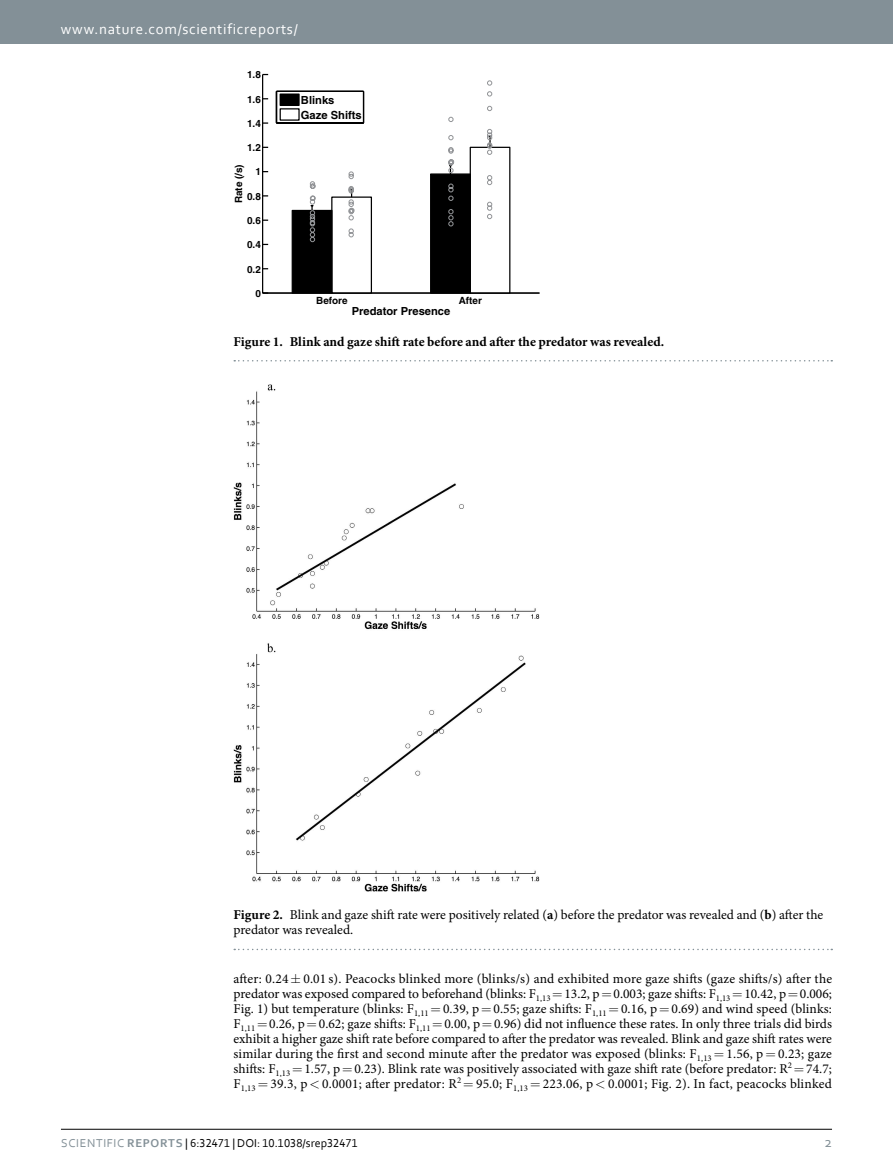
<style>
.page{position:relative;width:893px;height:1174px;background:#fff}
.page>*{position:absolute;margin:0;border:0;box-sizing:border-box;transform-origin:0 0}
.t1{font:15px "Corbel";letter-spacing:.045em;color:#fff}
.t2{font:15px "Corbel";color:#839097}
.t3{font:13.5px/15px "Minion Pro";color:#000;text-align:justify}
.t4{font:700 13.5px "Minion Pro";color:#000}
.t5{font:12px "Corbel";color:#000}
.t6{font:700 11.1px/14.7px "Helvetica";color:#000}
.t7{font:700 9.9px "Helvetica";color:#000}
.s1{font-weight:700}
.s2{color:#839097}
.s3{font-weight:700;color:#839097}
</style>
<div class="page">
<div style="left:0;top:0;width:893px;height:43px;background:#839097"></div>
<hr style="left:61px;top:1129px;width:771px;height:1px;background:#000">
<hr style="left:262px;top:75px;width:1px;height:218px;background:#000">
<hr style="left:263px;top:292px;width:276px;height:2px;background:#000">
<div style="left:331px;top:196px;width:41px;height:98px;background:#fff;border:1px solid #000"></div>
<div style="left:470px;top:147px;width:40px;height:147px;background:#fff;border:1px solid #000"></div>
<div style="left:292px;top:210px;width:40px;height:84px;background:#000"></div>
<div style="left:430px;top:173px;width:41px;height:121px;background:#000;border:1px solid #000"></div>
<hr style="left:263px;top:293px;width:276px;height:1px;background:#000">
<svg style="left:310px;top:181px;width:6px;height:8px"></svg>
<svg style="left:310px;top:196px;width:6px;height:46px"></svg>
<svg style="left:349px;top:80px;width:143px;height:157px"></svg>
<div style="left:276px;top:91px;width:88px;height:33px;background:#fff;border:1px solid #fff"></div>
<hr style="left:363px;top:91px;width:1px;height:32px;background:#000">
<hr style="left:276px;top:91px;width:1px;height:32px;background:#000">
<hr style="left:276px;top:91px;width:88px;height:1px;background:#000">
<hr style="left:276px;top:122px;width:88px;height:2px;background:#000">
<div style="left:280px;top:94px;width:19px;height:11px;background:#000"></div>
<div style="left:280px;top:93px;width:20px;height:13px;border:1px solid #000"></div>
<svg style="left:234px;top:360px;width:598px;height:1px"></svg>
<img style="left:233px;top:385px;width:306px;height:506px">
<svg style="left:234px;top:948px;width:598px;height:2px"></svg>
<p class="t1" style="left:61px;top:19px;width:238px">www.nature.com/scientificreports/</p>
<p class="t7" style="left:247px;top:69px;width:15px">1.8</p>
<p class="t7" style="left:247px;top:93px;width:15px">1.6</p>
<p class="t7" style="left:247px;top:117px;width:15px">1.4</p>
<p class="t7" style="left:247px;top:142px;width:15px">1.2</p>
<p class="t7" style="left:232px;top:203px;width:41px;rotate:-90deg">Rate (/s)</p>
<p class="t7" style="left:255px;top:166px;width:7px">1</p>
<p class="t7" style="left:247px;top:190px;width:15px">0.8</p>
<p class="t7" style="left:247px;top:214px;width:15px">0.6</p>
<p class="t7" style="left:247px;top:239px;width:15px">0.4</p>
<p class="t7" style="left:247px;top:263px;width:15px">0.2</p>
<p class="t7" style="left:255px;top:287px;width:7px">0</p>
<p class="t6" style="left:301px;top:92px;width:62px">Blinks<br>Gaze Shifts</p>
<p class="t7" style="left:316px;top:295px;width:33px">Before</p>
<p class="t7" style="left:459px;top:295px;width:25px">After</p>
<p class="t6" style="left:352px;top:304px;width:100px">Predator Presence</p>
<p class="t4" style="left:233px;top:332px;width:432px">Figure 1. Blink and gaze shift rate before and after the predator was revealed.</p>
<p class="t3" style="left:233px;top:907px;width:591px"><span class="s1">Figure 2.</span> Blink and gaze shift rate were positively related (<span class="s1">a</span>) before the predator was revealed and (<span class="s1">b</span>) after the predator was revealed.</p>
<p class="t3" style="left:233px;top:971px;width:600px">after: 0.24 0.01 s). Peacocks blinked more (blinks/s) and exhibited more gaze shifts (gaze shifts/s) after the predator was exposed compared to beforehand (blinks: F<sub>1,13</sub> 13.2, p 0.003; gaze shifts: F<sub>1,13</sub> 10.42, p 0.006; Fig. 1) but temperature (blinks: F<sub>1,11</sub> 0.39, p 0.55; gaze shifts: F<sub>1,11</sub> 0.16, p 0.69) and wind speed (blinks:<br>F<sub>1,11</sub> 0.26, p 0.62; gaze shifts: F<sub>1,11</sub> 0.00, p 0.96) did not influence these rates. In only three trials did birds exhibit a higher gaze shift rate before compared to after the predator was revealed. Blink and gaze shift rates were similar during the first and second minute after the predator was exposed (blinks: F<sub>1,13</sub> 1.56, p 0.23; gaze shifts: F<sub>1,13</sub> 1.57, p 0.23). Blink rate was positively associated with gaze shift rate (before predator: R<sup>2</sup> 74.7; F<sub>1,13</sub> 39.3, p 0.0001; after predator: R<sup>2</sup> 95.0; F<sub>1,13</sub> 223.06, p 0.0001; Fig. 2). In fact, peacocks blinked</p>
<p class="t5" style="left:61px;top:1135px;width:298px"><span class="s2">Scientific</span> <span class="s3">REPORTS</span> | 6:32471 | DOI: 10.1038/srep32471</p>
<p class="t2" style="left:824px;top:1132px;width:9px">2</p>
</div>
